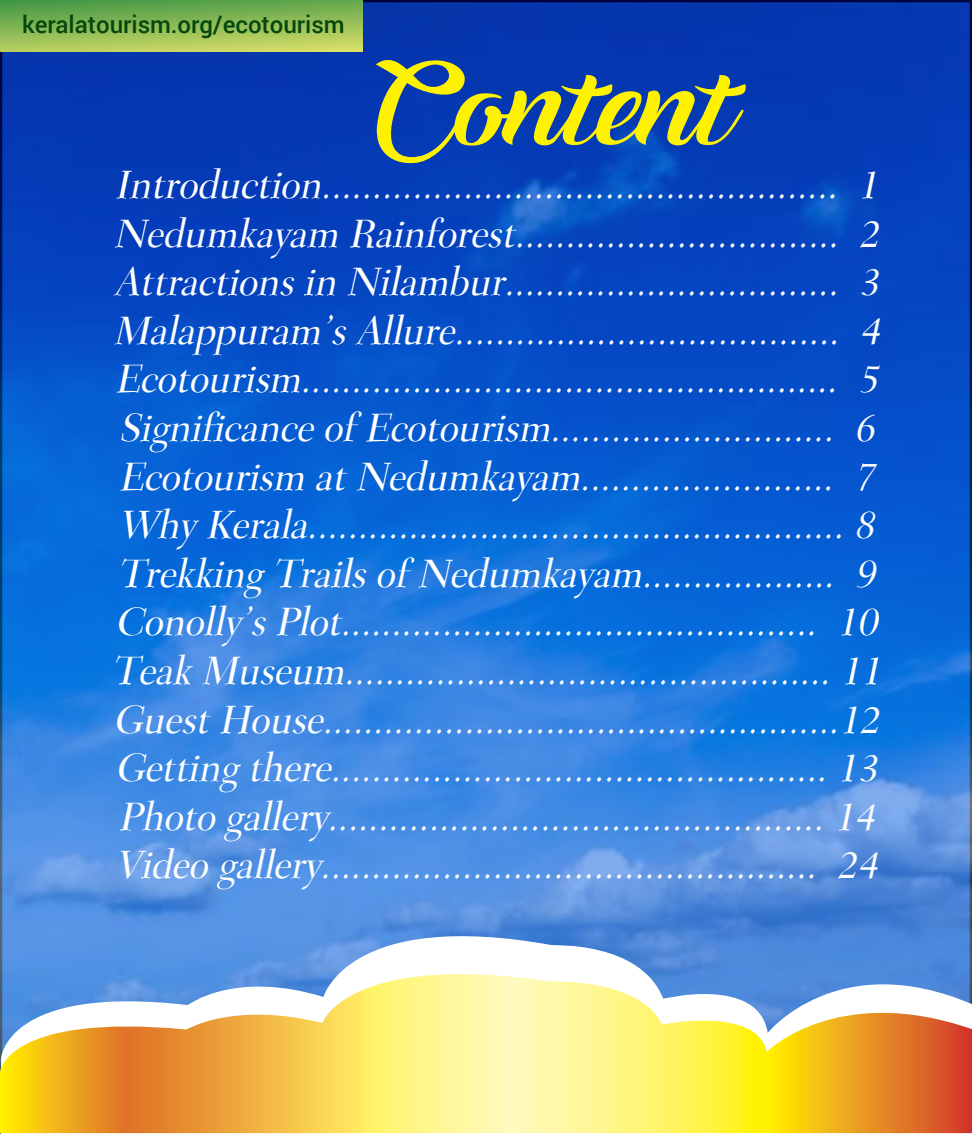
<style>
.page{position:relative;width:972px;height:1134px;background:#fff}
.page>*{position:absolute;margin:0;border:0;box-sizing:border-box;transform-origin:0 0}
.t1{font:103.5px "Ampera";color:#fff200}
.t2{font:italic 40.5px/48.6px "Transit";color:#fff}
.t3{font:500 24.07px "Roboto";color:#05470d}
</style>
<div class="page">
<img style="left:0;top:0;width:972px;height:1134px">
<svg style="left:1px;top:908px;width:971px;height:226px;background:#689ce1"></svg>
<svg style="left:0;top:974px;width:972px;height:159px;background:#e5ca79"></svg>
<svg style="left:0;top:0;width:363px;height:51px;background:#8cba56"></svg>
<p class="t3" style="left:22px;top:8px;width:324px">keralatourism.org/ecotourism</p>
<h1 class="t1" style="left:374px;top:27px;width:362px">Content</h1>
<p class="t2" style="left:112px;top:156px;width:771px">Introduction................................................... 1<br>Nedumkayam Rainforest................................ 2<br>Attractions in Nilambur................................. 3<br>Malappuram’s Allure...................................... 4<br>Ecotourism..................................................... 5<br>Significance of Ecotourism............................ 6<br>Ecotourism at Nedumkayam......................... 7<br>Why Kerala..................................................... 8<br>Trekking Trails of Nedumkayam................... 9<br>Conolly’s Plot............................................... 10<br>Teak Museum................................................ 11<br>Guest House...................................................12<br>Getting there................................................. 13<br>Photo gallery................................................. 14<br>Video gallery................................................. 24</p>
</div>
